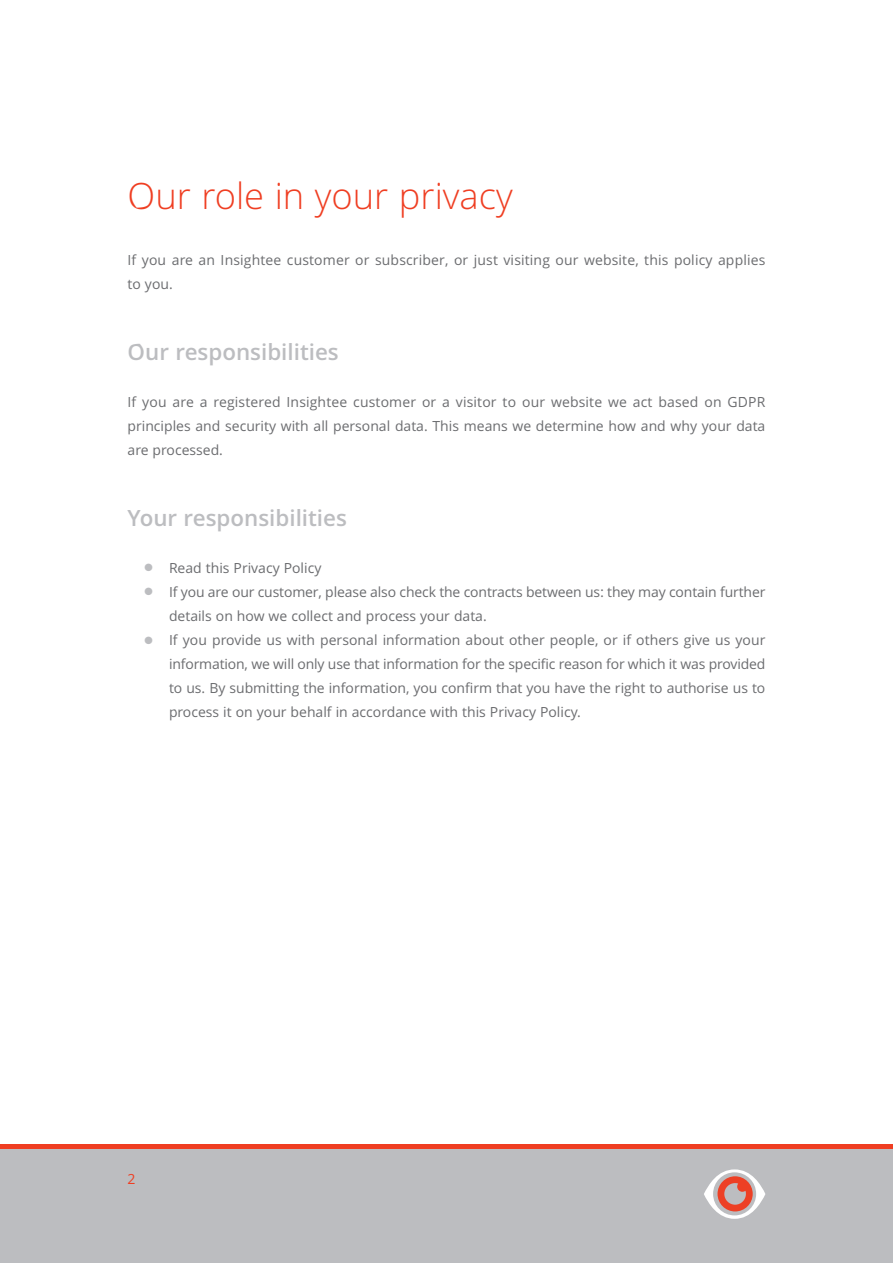
<style>
.page{position:relative;width:893px;height:1263px;background:#fff}
.page>*{position:absolute;margin:0;border:0;box-sizing:border-box;transform-origin:0 0}
.t1{font:300 39px "Khula";color:#ef3e22}
.t2{font:600 24px "Khula";color:#bcbdc0}
.t3{font:15px/24.2px "Khula";color:#6c6d70}
.t4{font:15px "Khula";color:#ef3e22}
.s1{color:#bcbdc0}
</style>
<div class="page">
<div style="left:0;top:1148px;width:893px;height:115px;background:#bcbdc0"></div>
<hr style="left:0;top:1144px;width:893px;height:4px;background:#ef3e22">
<svg style="left:704px;top:1169px;width:61px;height:50px"></svg>
<h1 class="t1" style="left:128px;top:173px;width:387px">Our role in your privacy</h1>
<p class="t3" style="left:128px;top:247px;width:639px">If you are an Insightee customer or subscriber, or just visiting our website, this policy applies to you.</p>
<h2 class="t2" style="left:128px;top:338px;width:213px">Our responsibilities</h2>
<p class="t3" style="left:128px;top:389px;width:639px;text-align:justify">If you are a registered Insightee customer or a visitor to our website we act based on GDPR principles and security with all personal data. This means we determine how and why your data are processed.</p>
<h2 class="t2" style="left:128px;top:504px;width:221px">Your responsibilities</h2>
<p class="t3" style="left:145px;top:556px;width:178px"><span class="s1">●</span> Read this Privacy Policy</p>
<p class="t3" style="left:169px;top:580px;width:598px;text-indent:-24px"><span class="s1">●</span> If you are our customer, please also check the contracts between us: they may contain further details on how we collect and process your data.</p>
<p class="t3" style="left:169px;top:628px;width:598px;text-align:justify;text-indent:-24px"><span class="s1">●</span> If you provide us with personal information about other people, or if others give us your information, we will only use that information for the specific reason for which it was provided to us. By submitting the information, you confirm that you have the right to authorise us to process it on your behalf in accordance with this Privacy Policy.</p>
<p class="t4" style="left:128px;top:1170px;width:9px">2</p>
</div>
